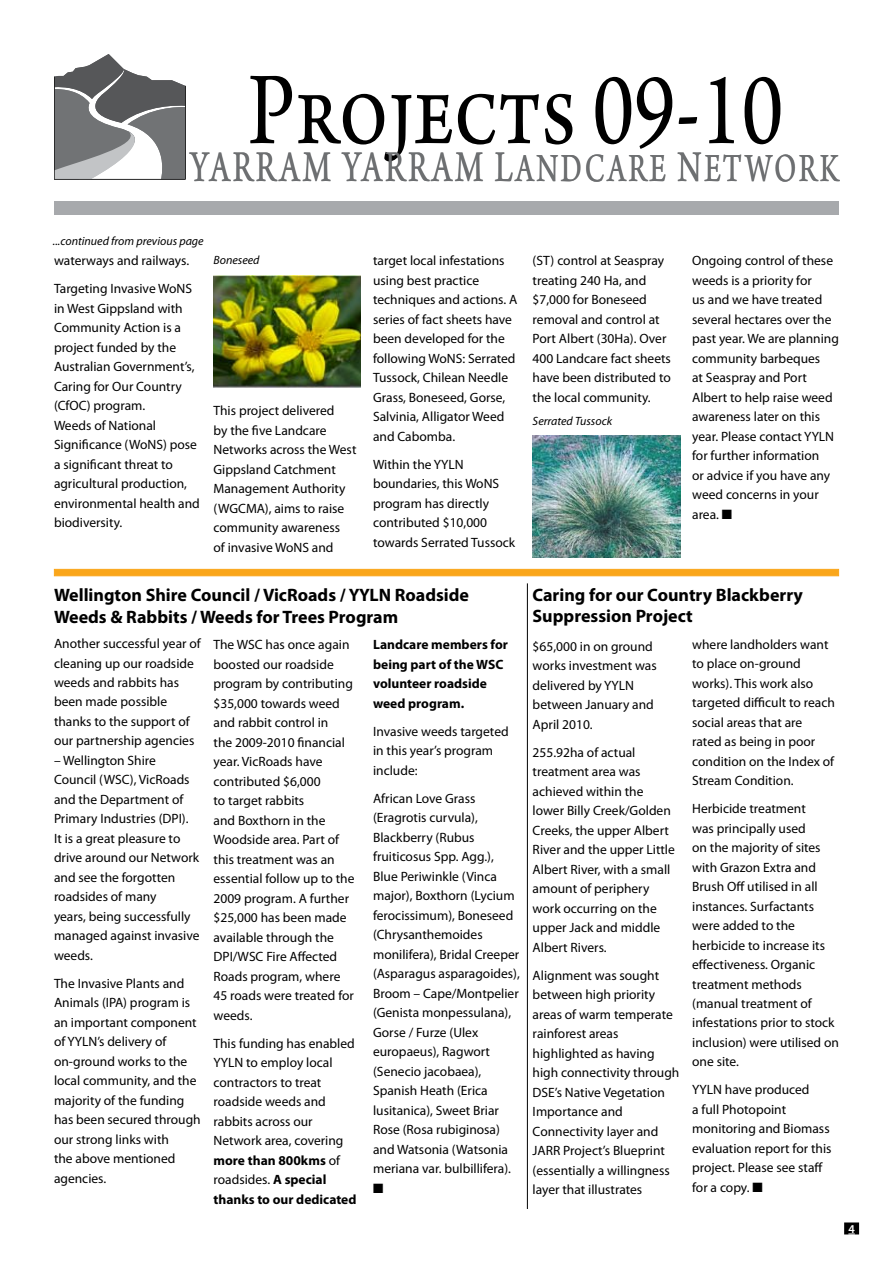
<style>
.page{position:relative;width:893px;height:1263px;background:#fff}
.page>*{position:absolute;margin:0;border:0;box-sizing:border-box;transform-origin:0 0}
.t1{font:108.75px "Arno Pro";color:#000;scale:.8 1}
.t2{font:46.2px "Arno Pro";letter-spacing:.085em;color:#6d6f71;scale:.71 1}
.t3{font:700 18px/21.6px "Myriad Pro";color:#000}
.t4{font:13.5px/19.5px "Myriad Pro";color:#000}
.t5{font:700 13.5px/19.5px "Myriad Pro";color:#000}
.t6{font:13.5px "Zapf Dingbats ITC";color:#000}
.t7{font:italic 12px "Myriad Pro";color:#000}
.t8{font:600 12px "Myriad Pro";color:#fff}
.s1{font-size:42px}
.s2{font-weight:700}
</style>
<div class="page">
<div style="left:54px;top:202px;width:785px;height:13px;background:#a7a9ac"></div>
<div style="left:844px;top:1222px;width:15px;height:12px;background:#000"></div>
<svg style="left:54px;top:54px;width:132px;height:126px"></svg>
<img style="left:214px;top:275px;width:146px;height:112px">
<img style="left:533px;top:436px;width:148px;height:121px">
<div style="left:54px;top:569px;width:785px;height:7px;background:#faa61a;border:1px solid #faa61a"></div>
<hr style="left:527px;top:583px;width:1px;height:626px;background:#000">
<h1 class="t1" style="left:248px;top:48px;width:671px">Projects 09-10</h1>
<h2 class="t2" style="left:190px;top:140px;width:915px">YARRAM YARRAM L<span class="s1">ANDCARE</span> N<span class="s1">ETWORK</span></h2>
<p class="t7" style="left:53px;top:234px;width:152px">...continued from previous page</p>
<p class="t4" style="left:54px;top:246px;width:140px;line-height:28px">waterways and railways.<br>Targeting Invasive WoNS</p>
<p class="t4" style="left:54px;top:298px;width:147px">in West Gippsland with<br>Community Action is a project funded by the<br>Australian Government’s,<br>Caring for Our Country (CfOC) program.<br>Weeds of National<br>Significance (WoNS) pose a significant threat to agricultural production, environmental health and biodiversity.</p>
<p class="t7" style="left:214px;top:253px;width:48px">Boneseed</p>
<p class="t4" style="left:214px;top:401px;width:144px">This project delivered<br>by the five Landcare<br>Networks across the West<br>Gippsland Catchment<br>Management Authority (WGCMA), aims to raise community awareness<br>of invasive WoNS and</p>
<p class="t4" style="left:373px;top:251px;width:146px">target local infestations using best practice techniques and actions. A series of fact sheets have been developed for the following WoNS: Serrated<br>Tussock, Chilean Needle<br>Grass, Boneseed, Gorse,<br>Salvinia, Alligator Weed and Cabomba.</p>
<p class="t4" style="left:373px;top:454px;width:144px">Within the YYLN boundaries, this WoNS program has directly contributed $10,000 towards Serrated Tussock</p>
<p class="t4" style="left:533px;top:251px;width:140px">(ST) control at Seaspray treating 240 Ha, and $7,000 for Boneseed removal and control at<br>Port Albert (30Ha). Over<br>400 Landcare fact sheets have been distributed to the local community.</p>
<p class="t7" style="left:533px;top:413px;width:81px">Serrated Tussock</p>
<p class="t4" style="left:692px;top:251px;width:148px">Ongoing control of these weeds is a priority for<br>us and we have treated several hectares over the past year. We are planning community barbeques<br>at Seaspray and Port<br>Albert to help raise weed awareness later on this year. Please contact YYLN for further information<br>or advice if you have any weed concerns in your area. ■</p>
<h3 class="t3" style="left:54px;top:584px;width:417px">Wellington Shire Council / VicRoads / YYLN Roadside<br>Weeds &amp; Rabbits / Weeds for Trees Program</h3>
<p class="t4" style="left:54px;top:633px;width:148px">Another successful year of cleaning up our roadside weeds and rabbits has been made possible thanks to the support of our partnership agencies</p>
<p class="t4" style="left:54px;top:750px;width:147px">– Wellington Shire<br>Council (WSC), VicRoads and the Department of<br>Primary Industries (DPI).<br>It is a great pleasure to drive around our Network and see the forgotten roadsides of many<br>years, being successfully managed against invasive weeds.</p>
<p class="t4" style="left:54px;top:973px;width:148px">The Invasive Plants and<br>Animals (IPA) program is an important component of YYLN’s delivery of on-ground works to the local community, and the majority of the funding has been secured through our strong links with<br>the above mentioned agencies.</p>
<p class="t5" style="left:373px;top:634px;width:136px">Landcare members for being part of the WSC volunteer roadside weed program.</p>
<p class="t4" style="left:373px;top:721px;width:137px">Invasive weeds targeted in this year’s program include:</p>
<p class="t4" style="left:373px;top:788px;width:148px">African Love Grass (Eragrotis curvula),<br>Blackberry (Rubus fruiticosus Spp. Agg.),<br>Blue Periwinkle (Vinca major), Boxthorn (Lycium ferocissimum), Boneseed (Chrysanthemoides monilifera), Bridal Creeper (Asparagus asparagoides),<br>Broom – Cape/Montpelier (Genista monpessulana),<br>Gorse / Furze (Ulex europaeus), Ragwort (Senecio jacobaea),<br>Spanish Heath (Erica lusitanica), Sweet Briar<br>Rose (Rosa rubiginosa) and Watsonia (Watsonia meriana var. bulbillifera).</p>
<p class="t6" style="left:373px;top:1182px;width:12px">■</p>
<p class="t4" style="left:214px;top:635px;width:142px">The WSC has once again boosted our roadside program by contributing $35,000 towards weed and rabbit control in<br>the 2009-2010 financial year. VicRoads have contributed $6,000<br>to target rabbits<br>and Boxthorn in the<br>Woodside area. Part of this treatment was an essential follow up to the<br>2009 program. A further $25,000 has been made available through the<br>DPI/WSC Fire Affected<br>Roads program, where<br>45 roads were treated for weeds.</p>
<p class="t4" style="left:214px;top:1033px;width:144px">This funding has enabled<br>YYLN to employ local contractors to treat roadside weeds and rabbits across our<br>Network area, covering <span class="s2">more than 800kms</span> of roadsides. <span class="s2">A special thanks to our dedicated</span></p>
<h3 class="t3" style="left:533px;top:583px;width:272px">Caring for our Country Blackberry<br>Suppression Project</h3>
<p class="t4" style="left:533px;top:636px;width:126px">$65,000 in on ground works investment was delivered by YYLN between January and<br>April 2010.</p>
<p class="t4" style="left:533px;top:742px;width:144px">255.92ha of actual treatment area was achieved within the lower Billy Creek/Golden<br>Creeks, the upper Albert<br>River and the upper Little<br>Albert River, with a small amount of periphery work occurring on the upper Jack and middle<br>Albert Rivers.</p>
<p class="t4" style="left:533px;top:965px;width:148px">Alignment was sought between high priority areas of warm temperate rainforest areas highlighted as having high connectivity through<br>DSE’s Native Vegetation<br>Importance and<br>Connectivity layer and<br>JARR Project’s Blueprint (essentially a willingness layer that illustrates</p>
<p class="t4" style="left:692px;top:634px;width:144px">where landholders want to place on-ground works). This work also targeted difficult to reach social areas that are rated as being in poor condition on the Index of<br>Stream Condition.</p>
<p class="t4" style="left:692px;top:798px;width:148px">Herbicide treatment<br>was principally used<br>on the majority of sites with Grazon Extra and<br>Brush Off utilised in all instances. Surfactants were added to the herbicide to increase its effectiveness. Organic treatment methods (manual treatment of infestations prior to stock inclusion) were utilised on one site.</p>
<p class="t4" style="left:692px;top:1080px;width:141px">YYLN have produced<br>a full Photopoint monitoring and Biomass evaluation report for this project. Please see staff for a copy. ■</p>
<p class="t8" style="left:848px;top:1221px;width:8px">4</p>
</div>
